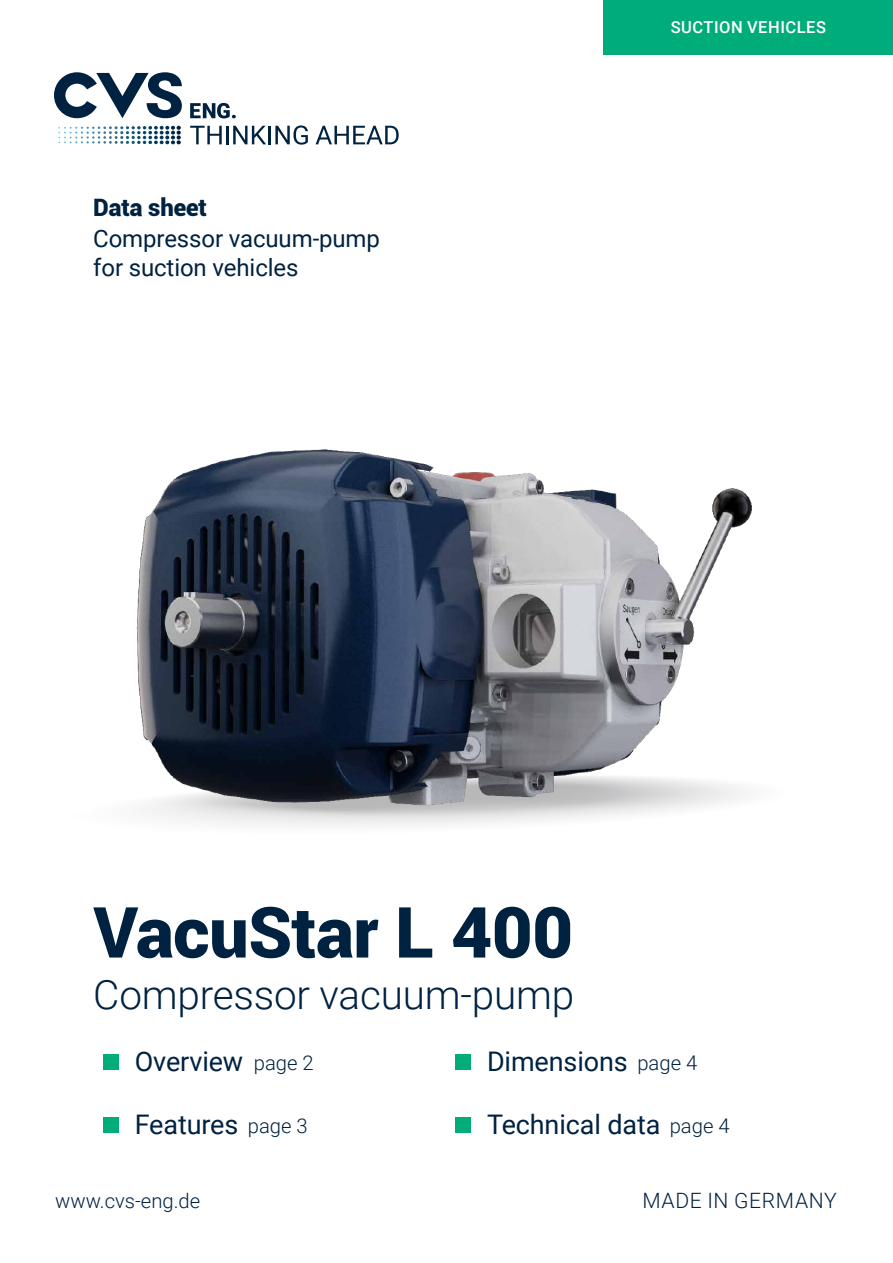
<style>
.page{position:relative;width:893px;height:1263px;background:#fff}
.page>*{position:absolute;margin:0;border:0;box-sizing:border-box;transform-origin:0 0}
.t1{font:900 70.5px "Roboto";letter-spacing:-.005em;color:#002241}
.t2{font:300 40.5px "Roboto";letter-spacing:-.005em;color:#002241}
.t3{font:27px "Roboto";letter-spacing:-.005em;color:#002241}
.t4{font:24px/28.8px "Roboto";letter-spacing:-.005em;color:#002241}
.t5{font:900 24px "Roboto";letter-spacing:-.005em;color:#002241}
.t6{font:300 21.15px "Roboto";letter-spacing:.03em;color:#002241}
.t7{font:300 20.25px "Roboto";color:#002241}
.t8{font:500 16.5px "Roboto";letter-spacing:.03em;color:#fff}
</style>
<div class="page">
<svg style="left:54px;top:72px;width:128px;height:46px"></svg>
<svg style="left:190px;top:126px;width:32px;height:18px"></svg>
<hr style="left:226px;top:126px;width:3px;height:18px;background:#002241">
<svg style="left:233px;top:126px;width:33px;height:18px"></svg>
<hr style="left:268px;top:126px;width:3px;height:18px;background:#002241">
<svg style="left:275px;top:125px;width:33px;height:20px"></svg>
<svg style="left:316px;top:126px;width:83px;height:18px"></svg>
<svg style="left:190px;top:103px;width:46px;height:15px"></svg>
<svg style="left:58px;top:126px;width:123px;height:18px"></svg>
<div style="left:604px;top:0;width:289px;height:54px;background:#00ac79"></div>
<img style="left:136px;top:449px;width:616px;height:377px">
<div style="left:103px;top:1054px;width:16px;height:16px;background:#00ac79"></div>
<div style="left:455px;top:1054px;width:16px;height:16px;background:#00ac79"></div>
<div style="left:103px;top:1118px;width:16px;height:15px;background:#00ac79"></div>
<div style="left:455px;top:1118px;width:16px;height:15px;background:#00ac79"></div>
<p class="t5" style="left:93px;top:190px;width:115px">Data sheet</p>
<p class="t4" style="left:93px;top:224px;width:288px">Compressor vacuum-pump for suction vehicles</p>
<p class="t8" style="left:671px;top:16px;width:157px">SUCTION VEHICLES</p>
<h1 class="t1" style="left:93px;top:882px;width:481px">VacuStar L 400</h1>
<h2 class="t2" style="left:93px;top:966px;width:483px">Compressor vacuum-pump</h2>
<p class="t3" style="left:135px;top:1042px;width:110px">Overview</p>
<p class="t3" style="left:487px;top:1042px;width:142px">Dimensions</p>
<p class="t7" style="left:254px;top:1048px;width:61px">page 2</p>
<p class="t7" style="left:637px;top:1048px;width:61px">page 4</p>
<p class="t3" style="left:135px;top:1105px;width:105px">Features</p>
<p class="t3" style="left:487px;top:1105px;width:175px">Technical data</p>
<p class="t7" style="left:248px;top:1112px;width:61px">page 3</p>
<p class="t7" style="left:670px;top:1112px;width:61px">page 4</p>
<p class="t7" style="left:55px;top:1186px;width:147px">www.cvs-eng.de</p>
<p class="t6" style="left:642px;top:1185px;width:196px">MADE IN GERMANY</p>
</div>
